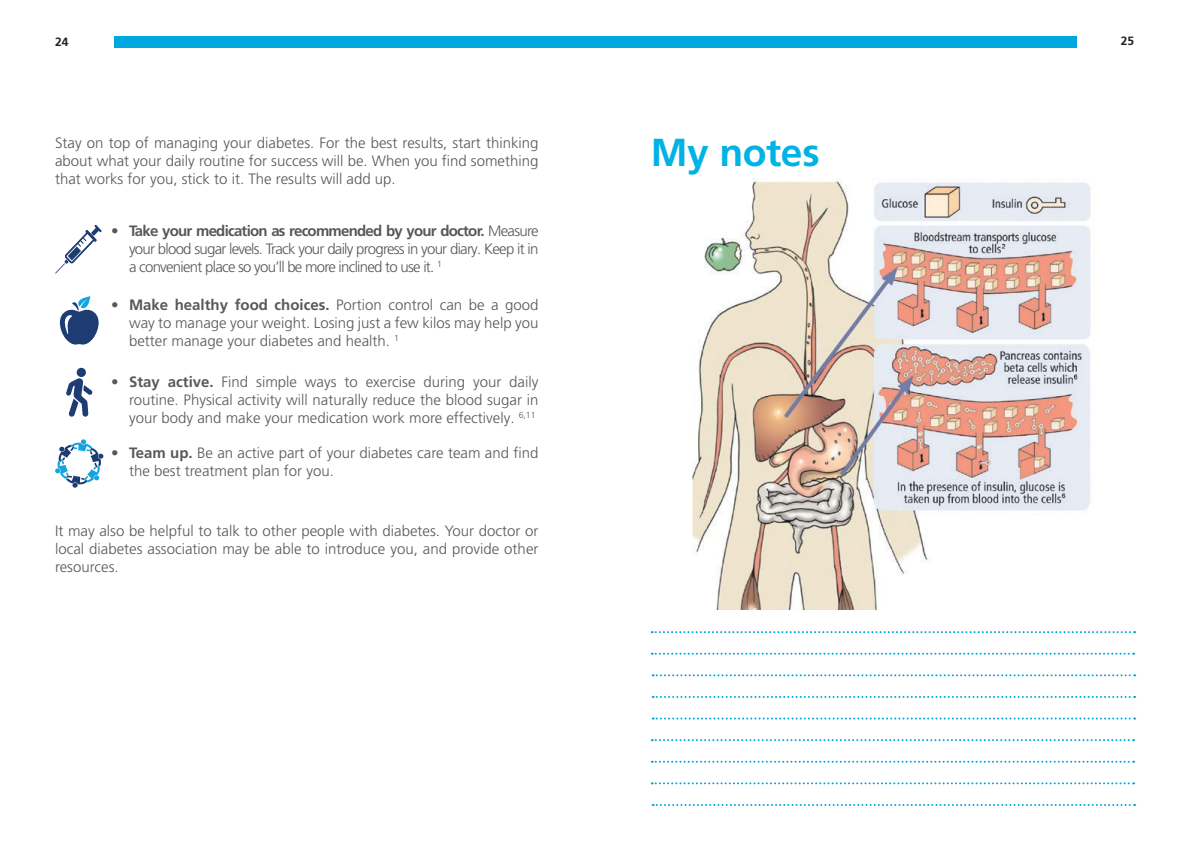
<style>
.page{position:relative;width:1191px;height:842px;background:#fff}
.page>*{position:absolute;margin:0;border:0;box-sizing:border-box;transform-origin:0 0}
.t1{font:700 39px "Frutiger LT Pro";letter-spacing:-.015em;color:#00b3e5}
.t2{font:300 15px/18px "Frutiger LT Pro";color:#57585a;text-align:justify}
.t3{font:700 12px "Frutiger LT Pro";color:#231f20}
.s1{font-weight:700}
</style>
<div class="page">
<div style="left:114px;top:36px;width:962px;height:12px;background:#00a6e0"></div>
<svg style="left:55px;top:225px;width:47px;height:48px"></svg>
<svg style="left:60px;top:296px;width:39px;height:49px"></svg>
<svg style="left:66px;top:368px;width:26px;height:48px"></svg>
<svg style="left:55px;top:439px;width:48px;height:49px"></svg>
<svg style="left:651px;top:631px;width:484px;height:2px"></svg>
<svg style="left:651px;top:653px;width:483px;height:2px"></svg>
<svg style="left:652px;top:674px;width:483px;height:2px"></svg>
<svg style="left:652px;top:696px;width:483px;height:2px"></svg>
<svg style="left:652px;top:717px;width:483px;height:2px"></svg>
<svg style="left:651px;top:739px;width:483px;height:2px"></svg>
<svg style="left:651px;top:761px;width:483px;height:2px"></svg>
<svg style="left:651px;top:782px;width:483px;height:2px"></svg>
<svg style="left:652px;top:804px;width:483px;height:2px"></svg>
<img style="left:692px;top:179px;width:399px;height:430px">
<p class="t3" style="left:55px;top:34px;width:15px">24</p>
<p class="t3" style="left:1120px;top:34px;width:15px">25</p>
<p class="t2" style="left:55px;top:134px;width:485px">Stay on top of managing your diabetes. For the best results, start thinking about what your daily routine for success will be. When you find something that works for you, stick to it. The results will add up.</p>
<p class="t2" style="left:129px;top:222px;width:411px;text-indent:-18px"><span class="s1">• Take your medication as recommended by your doctor.</span> Measure your blood sugar levels. Track your daily progress in your diary. Keep it in a convenient place so you’ll be more inclined to use it. <sup>1</sup></p>
<p class="t2" style="left:129px;top:296px;width:411px;text-indent:-18px"><span class="s1">• Make healthy food choices.</span> Portion control can be a good way to manage your weight. Losing just a few kilos may help you better manage your diabetes and health. <sup>1</sup></p>
<p class="t2" style="left:129px;top:373px;width:411px;text-indent:-18px"><span class="s1">• Stay active.</span> Find simple ways to exercise during your daily routine. Physical activity will naturally reduce the blood sugar in your body and make your medication work more effectively. <sup>6,11</sup></p>
<p class="t2" style="left:129px;top:444px;width:411px;text-indent:-18px"><span class="s1">• Team up.</span> Be an active part of your diabetes care team and find the best treatment plan for you.</p>
<p class="t2" style="left:55px;top:522px;width:485px">It may also be helpful to talk to other people with diabetes. Your doctor or local diabetes association may be able to introduce you, and provide other resources.</p>
<h1 class="t1" style="left:650px;top:130px;width:170px">My notes</h1>
</div>
